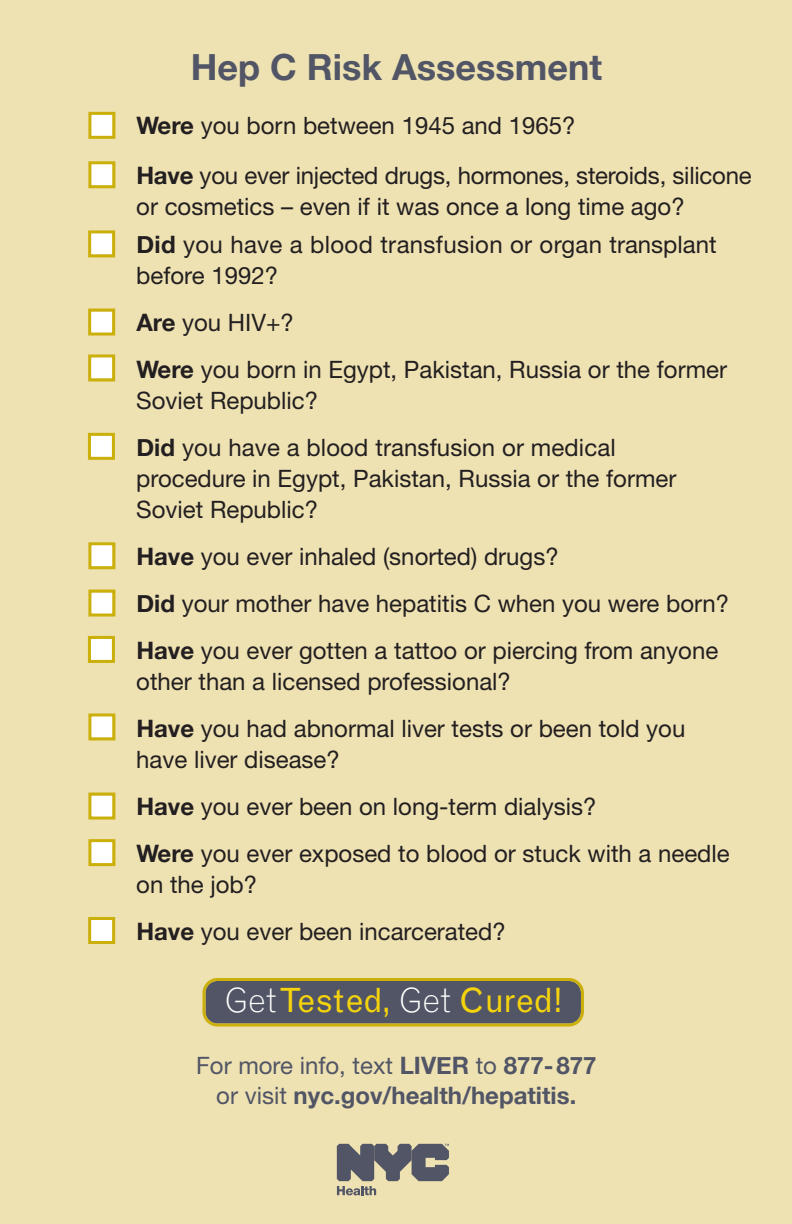
<style>
.page{position:relative;width:792px;height:1224px;background:#eee2b3}
.page>*{position:absolute;margin:0;border:0;box-sizing:border-box;transform-origin:0 0}
.t1{font:700 36px "Helvetica Neue";color:#515565}
.t2{font:33.6px "Grotesque";color:#f4d30d}
.t3{font:24px/47px "Helvetica Neue";color:#231f20}
.t4{font:700 24px/30px "Helvetica Neue";color:#515565;text-align:center}
.s1{font-weight:700}
.s2{font-weight:300;color:#fff}
.s3{font-weight:400}
</style>
<div class="page">
<svg style="left:202px;top:978px;width:382px;height:49px;background:#65645b"></svg>
<svg style="left:337px;top:1144px;width:112px;height:51px"></svg>
<div style="left:91px;top:115px;width:21px;height:21px;background:#fff"></div>
<div style="left:88px;top:112px;width:27px;height:27px;border:3px solid #cbaf0b"></div>
<div style="left:91px;top:164px;width:21px;height:21px;background:#fff"></div>
<div style="left:88px;top:161px;width:27px;height:27px;border:3px solid #cbaf0b"></div>
<div style="left:91px;top:233px;width:21px;height:21px;background:#fff"></div>
<div style="left:88px;top:230px;width:27px;height:27px;border:3px solid #cbaf0b"></div>
<div style="left:91px;top:312px;width:21px;height:21px;background:#fff"></div>
<div style="left:88px;top:309px;width:27px;height:27px;border:3px solid #cbaf0b"></div>
<div style="left:91px;top:357px;width:21px;height:21px;background:#fff"></div>
<div style="left:88px;top:354px;width:27px;height:27px;border:3px solid #cbaf0b"></div>
<div style="left:91px;top:436px;width:21px;height:21px;background:#fff"></div>
<div style="left:88px;top:433px;width:27px;height:27px;border:3px solid #cbaf0b"></div>
<div style="left:91px;top:545px;width:21px;height:21px;background:#fff"></div>
<div style="left:88px;top:542px;width:27px;height:27px;border:3px solid #cbaf0b"></div>
<div style="left:91px;top:593px;width:21px;height:21px;background:#fff"></div>
<div style="left:88px;top:590px;width:27px;height:27px;border:3px solid #cbaf0b"></div>
<div style="left:91px;top:639px;width:21px;height:21px;background:#fff"></div>
<div style="left:88px;top:636px;width:27px;height:27px;border:3px solid #cbaf0b"></div>
<div style="left:91px;top:796px;width:21px;height:21px;background:#fff"></div>
<div style="left:88px;top:793px;width:27px;height:27px;border:3px solid #cbaf0b"></div>
<div style="left:91px;top:842px;width:21px;height:21px;background:#fff"></div>
<div style="left:88px;top:839px;width:27px;height:27px;border:3px solid #cbaf0b"></div>
<div style="left:91px;top:920px;width:21px;height:21px;background:#fff"></div>
<div style="left:88px;top:917px;width:27px;height:27px;border:3px solid #cbaf0b"></div>
<div style="left:91px;top:716px;width:21px;height:21px;background:#fff"></div>
<div style="left:88px;top:713px;width:27px;height:27px;border:3px solid #cbaf0b"></div>
<h1 class="t1" style="left:191px;top:45px;width:413px">Hep C Risk Assessment</h1>
<p class="t3" style="left:136px;top:100px;width:617px;line-height:50px"><span class="s1">Were</span> you born between 1945 and 1965?<br><span class="s1">Have</span> you ever injected drugs, hormones, steroids, silicone</p>
<p class="t3" style="left:136px;top:187px;width:582px;line-height:38px">or cosmetics – even if it was once a long time ago?<br><span class="s1">Did</span> you have a blood transfusion or organ transplant</p>
<p class="t3" style="left:136px;top:252px;width:592px">before 1992?<br><span class="s1">Are</span> you HIV+?<br><span class="s1">Were</span> you born in Egypt, Pakistan, Russia or the former</p>
<p class="t3" style="left:136px;top:377px;width:481px">Soviet Republic?<br><span class="s1">Did</span> you have a blood transfusion or medical</p>
<p class="t3" style="left:136px;top:463px;width:542px;line-height:31px">procedure in Egypt, Pakistan, Russia or the former<br>Soviet Republic?</p>
<p class="t3" style="left:136px;top:533px;width:594px"><span class="s1">Have</span> you ever inhaled (snorted) drugs?<br><span class="s1">Did</span> your mother have hepatitis C when you were born?<br><span class="s1">Have</span> you ever gotten a tattoo or piercing from anyone</p>
<p class="t3" style="left:136px;top:658px;width:551px">other than a licensed professional?<br><span class="s1">Have</span> you had abnormal liver tests or been told you</p>
<p class="t3" style="left:136px;top:736px;width:595px">have liver disease?<br><span class="s1">Have</span> you ever been on long-term dialysis?<br><span class="s1">Were</span> you ever exposed to blood or stuck with a needle</p>
<p class="t3" style="left:136px;top:861px;width:371px">on the job?<br><span class="s1">Have</span> you ever been incarcerated?</p>
<h2 class="t2" style="left:225px;top:988px;width:339px"><span class="s2">Get</span>Tested, <span class="s2">Get</span> Cured!</h2>
<p class="t4" style="left:196px;top:1050px;width:402px"><span class="s3">For more info, text</span> LIVER <span class="s3">to</span> 877-877 <span class="s3">or visit</span> nyc.gov/health/hepatitis.</p>
</div>
